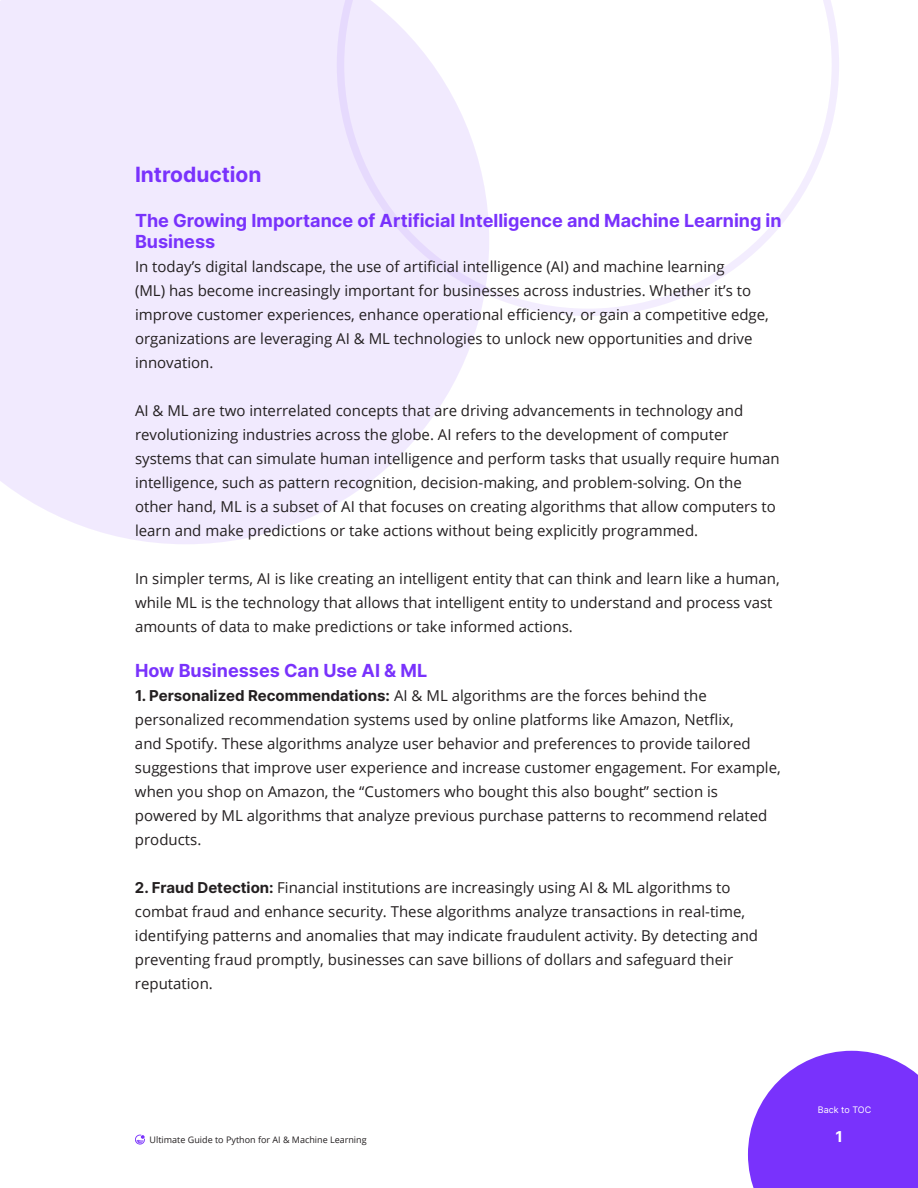
<style>
.page{position:relative;width:918px;height:1188px;background:#fff}
.page>*{position:absolute;margin:0;border:0;box-sizing:border-box;transform-origin:0 0}
.Heads{font:700 21px "Inter";color:#7932fc}
.Subhead{font:700 18px/21px "Inter";color:#7932fc}
.t1{font:15px/24px "Open Sans";color:#231f20}
.t2{font:700 15px "Inter";color:#fff}
.t3{font:9px "Open Sans";color:#231f20}
.t4{font:9px "Inter";color:#fff}
.s1{font-family:"Inter";font-weight:700}
</style>
<div class="page">
<svg style="left:748px;top:1051px;width:170px;height:137px;background:#8a4cfc"></svg>
<svg style="left:0;top:0;width:480px;height:544px;background:#f2ecfe"></svg>
<svg style="left:135px;top:1135px;width:10px;height:10px"></svg>
<svg style="left:337px;top:0;width:502px;height:316px"></svg>
<p class="Heads" style="left:135px;top:159px;width:128px">Introduction</p>
<p class="Subhead" style="left:135px;top:210px;width:648px">The Growing Importance of Artificial Intelligence and Machine Learning in<br>Business</p>
<p class="t1" style="left:135px;top:255px;width:635px">In today’s digital landscape, the use of artificial intelligence (AI) and machine learning<br>(ML) has become increasingly important for businesses across industries. Whether it’s to improve customer experiences, enhance operational efficiency, or gain a competitive edge, organizations are leveraging AI &amp; ML technologies to unlock new opportunities and drive innovation.</p>
<p class="t1" style="left:135px;top:399px;width:646px">AI &amp; ML are two interrelated concepts that are driving advancements in technology and revolutionizing industries across the globe. AI refers to the development of computer systems that can simulate human intelligence and perform tasks that usually require human intelligence, such as pattern recognition, decision-making, and problem-solving. On the other hand, ML is a subset of AI that focuses on creating algorithms that allow computers to learn and make predictions or take actions without being explicitly programmed.</p>
<p class="t1" style="left:135px;top:567px;width:646px">In simpler terms, AI is like creating an intelligent entity that can think and learn like a human, while ML is the technology that allows that intelligent entity to understand and process vast amounts of data to make predictions or take informed actions.</p>
<p class="Subhead" style="left:135px;top:660px;width:294px">How Businesses Can Use AI &amp; ML</p>
<p class="t1" style="left:135px;top:684px;width:647px"><span class="s1">1. Personalized Recommendations:</span> AI &amp; ML algorithms are the forces behind the personalized recommendation systems used by online platforms like Amazon, Netflix,<br>and Spotify. These algorithms analyze user behavior and preferences to provide tailored suggestions that improve user experience and increase customer engagement. For example, when you shop on Amazon, the “Customers who bought this also bought” section is powered by ML algorithms that analyze previous purchase patterns to recommend related products.</p>
<p class="t1" style="left:135px;top:876px;width:625px"><span class="s1">2. Fraud Detection:</span> Financial institutions are increasingly using AI &amp; ML algorithms to combat fraud and enhance security. These algorithms analyze transactions in real-time, identifying patterns and anomalies that may indicate fraudulent activity. By detecting and preventing fraud promptly, businesses can save billions of dollars and safeguard their reputation.</p>
<p class="t4" style="left:818px;top:1103px;width:55px">Back to TOC</p>
<p class="t3" style="left:150px;top:1134px;width:219px">Ultimate Guide to Python for AI &amp; Machine Learning</p>
<p class="t2" style="left:835px;top:1125px;width:9px">1</p>
</div>
